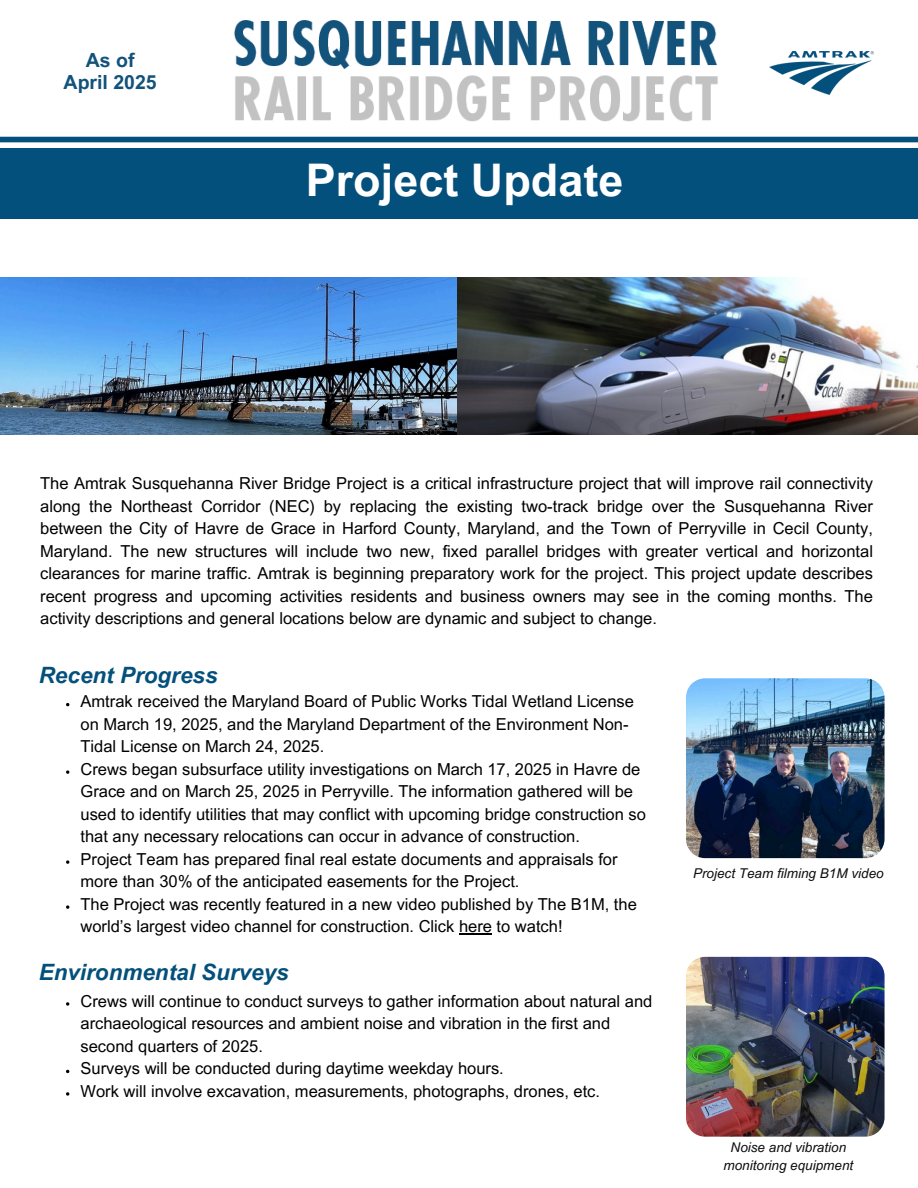
<style>
.page{position:relative;width:918px;height:1188px;background:#fff}
.page>*{position:absolute;margin:0;border:0;box-sizing:border-box;transform-origin:0 0}
.t1{font:700 45px "Arial MT Pro";color:#fff}
.t2{font:italic 700 22.5px "Arial MT Pro";color:#04507c}
.t3{font:700 19.5px/22.5px "Arial MT Pro";color:#13527b;text-align:center}
.t4{font:16.5px/22.5px "Arial MT Pro";color:#000}
.t5{font:italic 13.5px/18px "Arial MT Pro";color:#0d0d0d;text-align:center}
</style>
<div class="page">
<img style="left:770px;top:52px;width:103px;height:42px">
<img style="left:232px;top:20px;width:487px;height:117px">
<div style="left:0;top:148px;width:918px;height:71px;background:#04507c"></div>
<div style="left:0;top:137px;width:918px;height:5px;background:#04507c"></div>
<img style="left:686px;top:957px;width:199px;height:180px">
<img style="left:457px;top:277px;width:461px;height:158px">
<img style="left:0;top:277px;width:457px;height:158px">
<img style="left:686px;top:678px;width:199px;height:180px">
<svg style="left:66px;top:1002px;width:3px;height:4px"></svg>
<svg style="left:66px;top:1092px;width:3px;height:4px"></svg>
<svg style="left:66px;top:770px;width:3px;height:4px"></svg>
<svg style="left:66px;top:860px;width:3px;height:4px"></svg>
<svg style="left:66px;top:905px;width:3px;height:4px"></svg>
<hr style="left:459px;top:934px;width:33px;height:1px;background:#000">
<p class="t3" style="left:64px;top:51px;width:95px">As of<br>April 2025</p>
<h1 class="t1" style="left:306px;top:164px;width:319px">Project Update</h1>
<p class="t4" style="left:40px;top:474px;width:834px;text-align:justify">The Amtrak Susquehanna River Bridge Project is a critical infrastructure project that will improve rail connectivity along the Northeast Corridor (NEC) by replacing the existing two-track bridge over the Susquehanna River between the City of Havre de Grace in Harford County, Maryland, and the Town of Perryville in Cecil County, Maryland. The new structures will include two new, fixed parallel bridges with greater vertical and horizontal clearances for marine traffic. Amtrak is beginning preparatory work for the project. This project update describes recent progress and upcoming activities residents and business owners may see in the coming months. The activity descriptions and general locations below are dynamic and subject to change.</p>
<p class="t2" style="left:39px;top:666px;width:180px">Recent Progress</p>
<p class="t4" style="left:81px;top:692px;width:555px">Amtrak received the Maryland Board of Public Works Tidal Wetland License on March 19, 2025, and the Maryland Department of the Environment Non-<br>Tidal License on March 24, 2025.</p>
<p class="t4" style="left:81px;top:760px;width:567px">Crews began subsurface utility investigations on March 17, 2025 in Havre de Grace and on March 25, 2025 in Perryville. The information gathered will be used to identify utilities that may conflict with upcoming bridge construction so that any necessary relocations can occur in advance of construction.</p>
<h2 class="t4" style="left:81px;top:850px;width:539px">Project Team has prepared final real estate documents and appraisals for more than 30% of the anticipated easements for the Project.</h2>
<p class="t4" style="left:81px;top:895px;width:558px">The Project was recently featured in a new video published by The B1M, the world’s largest video channel for construction. Click here to watch!</p>
<h2 class="t2" style="left:39px;top:964px;width:252px">Environmental Surveys</h2>
<p class="t4" style="left:81px;top:992px;width:573px">Crews will continue to conduct surveys to gather information about natural and archaeological resources and ambient noise and vibration in the first and second quarters of 2025.</p>
<p class="t4" style="left:81px;top:1059px;width:425px">Surveys will be conducted during daytime weekday hours.</p>
<p class="t4" style="left:81px;top:1082px;width:521px">Work will involve excavation, measurements, photographs, drones, etc.</p>
<p class="t5" style="left:693px;top:866px;width:192px">Project Team filming B1M video</p>
<p class="t5" style="left:724px;top:1140px;width:131px">Noise and vibration monitoring equipment</p>
</div>
